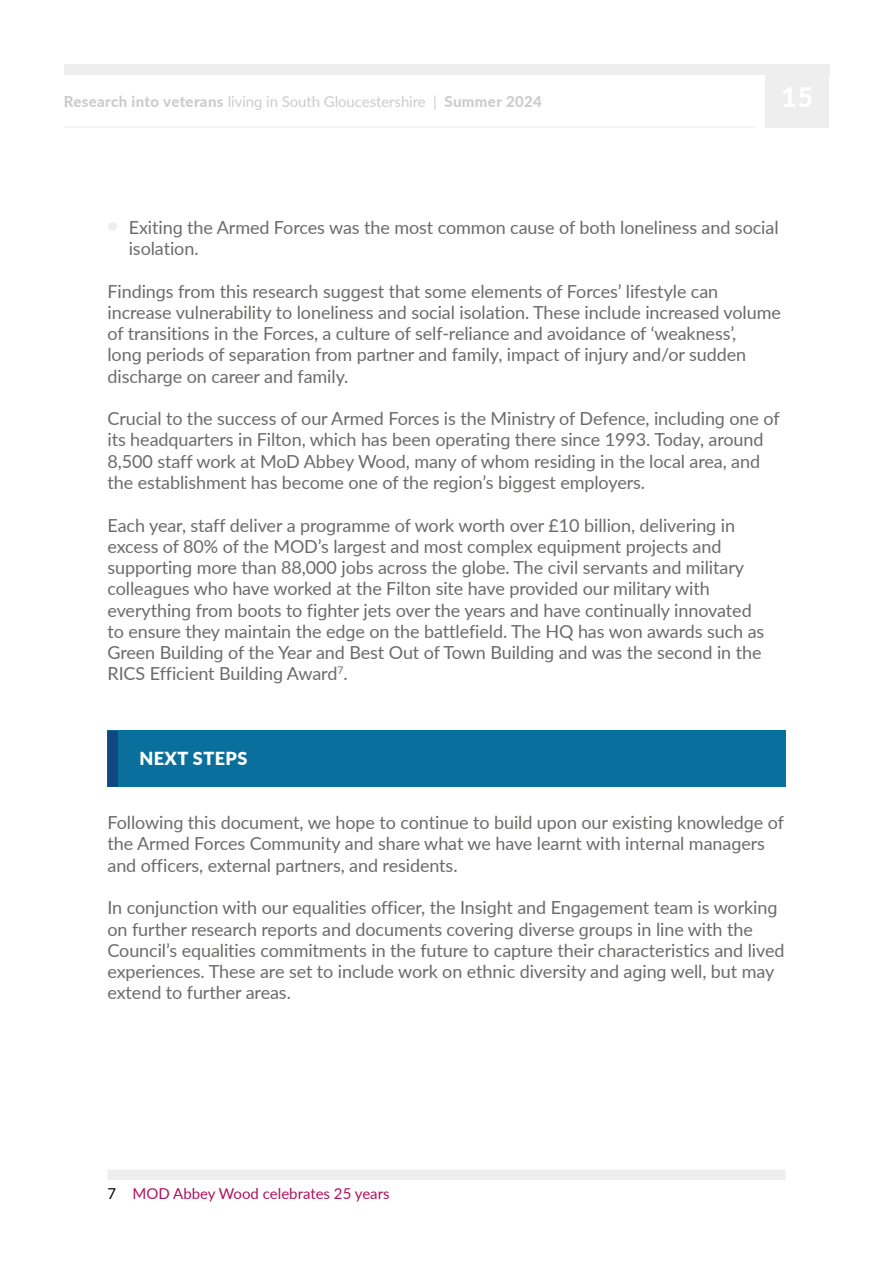
<style>
.page{position:relative;width:893px;height:1263px;background:#fff}
.page>*{position:absolute;margin:0;border:0;box-sizing:border-box;transform-origin:0 0}
.t1{font:18px/21.3px "Lato";letter-spacing:-.005em;color:#6b6b6a}
.t2{font:900 18px "Lato";letter-spacing:.025em;color:#fff}
.t3{font:800 15px "Lato";letter-spacing:.025em;color:#ccc}
.t4{font:15px "Lato";color:#ae115e}
.s1{font-weight:400}
.s2{font-weight:900;color:#eee}
.s3{color:#000}
</style>
<div class="page">
<div style="left:64px;top:64px;width:765px;height:10px;background:#eee"></div>
<div style="left:765px;top:64px;width:64px;height:64px;background:#eee"></div>
<hr style="left:64px;top:127px;width:691px;height:1px;background:#eee">
<div style="left:107px;top:731px;width:678px;height:56px;background:#09709e"></div>
<div style="left:107px;top:731px;width:11px;height:56px;background:#0f4881"></div>
<div style="left:107px;top:1169px;width:678px;height:11px;background:#eee"></div>
<p class="t3" style="left:64px;top:90px;width:480px">Research into veterans <span class="s1">living in South Gloucestershire |</span> Summer 2024</p>
<p class="t1" style="left:129px;top:216px;width:651px;text-indent:-21px"><span class="s2">•</span> Exiting the Armed Forces was the most common cause of both loneliness and social isolation.</p>
<p class="t1" style="left:107px;top:280px;width:675px">Findings from this research suggest that some elements of Forces’ lifestyle can increase vulnerability to loneliness and social isolation. These include increased volume of transitions in the Forces, a culture of self-reliance and avoidance of ‘weakness’,<br>long periods of separation from partner and family, impact of injury and/or sudden discharge on career and family.</p>
<p class="t1" style="left:107px;top:407px;width:674px">Crucial to the success of our Armed Forces is the Ministry of Defence, including one of its headquarters in Filton, which has been operating there since 1993. Today, around 8,500 staff work at MoD Abbey Wood, many of whom residing in the local area, and the establishment has become one of the region’s biggest employers.</p>
<p class="t1" style="left:107px;top:514px;width:658px">Each year, staff deliver a programme of work worth over £10 billion, delivering in excess of 80% of the MOD’s largest and most complex equipment projects and supporting more than 88,000 jobs across the globe. The civil servants and military colleagues who have worked at the Filton site have provided our military with everything from boots to fighter jets over the years and have continually innovated to ensure they maintain the edge on the battlefield. The HQ has won awards such as Green Building of the Year and Best Out of Town Building and was the second in the RICS Efficient Building Award<sup>7</sup>.</p>
<h3 class="t2" style="left:139px;top:745px;width:110px">NEXT STEPS</h3>
<p class="t1" style="left:107px;top:811px;width:678px">Following this document, we hope to continue to build upon our existing knowledge of the Armed Forces Community and share what we have learnt with internal managers and officers, external partners, and residents.</p>
<p class="t1" style="left:107px;top:896px;width:679px">In conjunction with our equalities officer, the Insight and Engagement team is working on further research reports and documents covering diverse groups in line with the Council’s equalities commitments in the future to capture their characteristics and lived experiences. These are set to include work on ethnic diversity and aging well, but may extend to further areas.</p>
<p class="t4" style="left:107px;top:1183px;width:284px"><span class="s3">7</span> MOD Abbey Wood celebrates 25 years</p>
</div>
